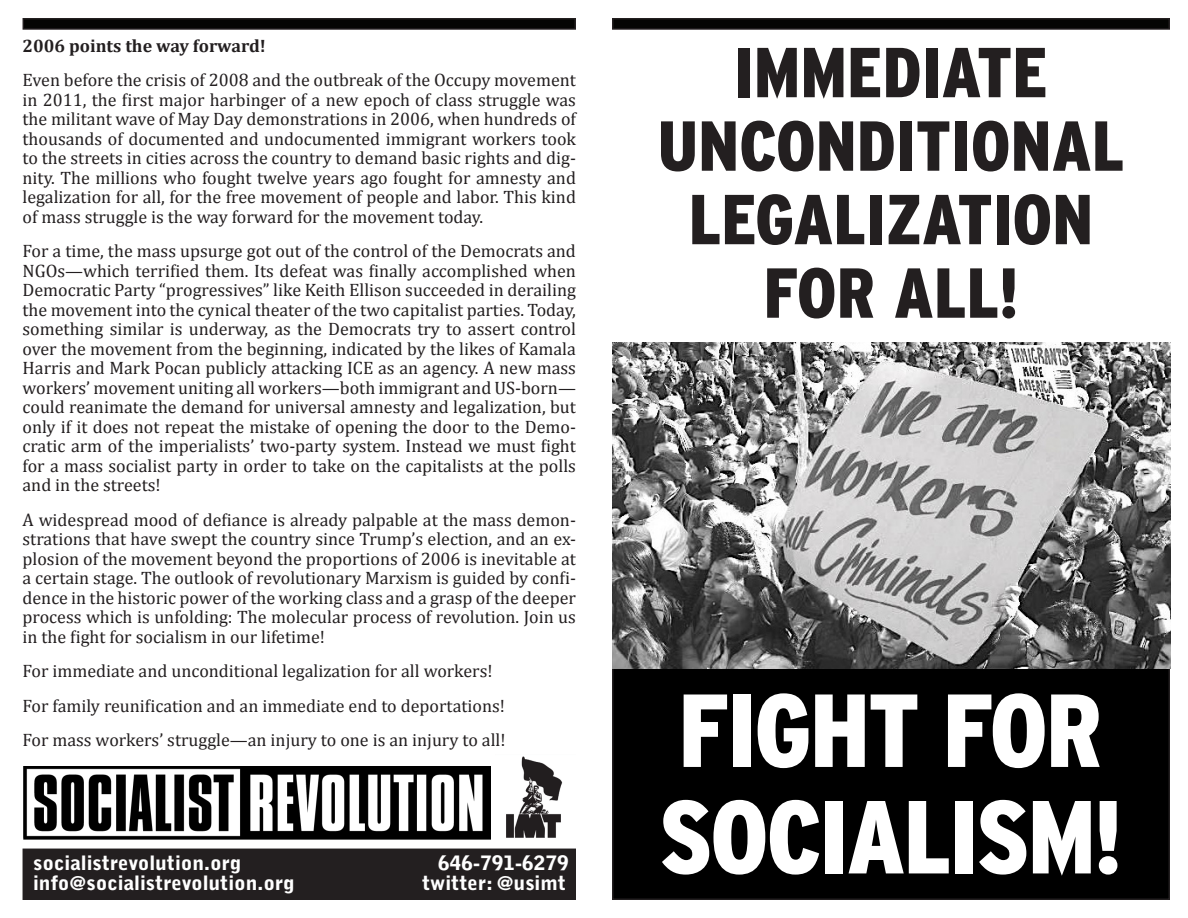
<style>
.page{position:relative;width:1188px;height:918px;background:#fff}
.page>*{position:absolute;margin:0;border:0;box-sizing:border-box;transform-origin:0 0}
.t1{font:900 condensed 103.5px "Interstate";letter-spacing:-.02em;color:#fff}
.t2{font:900 condensed 70.5px/73.5px "Interstate";color:#231f20;text-align:center}
.t3{font:900 19.8px "Bell Gothic Std";color:#fff;scale:1.06 1}
.t4{font:18px/19.5px "Cambria";color:#231f20;text-align:justify}
.t5{font:700 18px "Cambria";color:#231f20}
</style>
<div class="page">
<div style="left:613px;top:19px;width:556px;height:10px;background:#040503"></div>
<div style="left:612px;top:18px;width:558px;height:12px;border:2px solid #231f20"></div>
<div style="left:23px;top:19px;width:552px;height:10px;background:#040503"></div>
<div style="left:23px;top:18px;width:553px;height:12px;border:2px solid #231f20"></div>
<div style="left:613px;top:654px;width:556px;height:245px;background:#000"></div>
<div style="left:612px;top:653px;width:558px;height:247px;border:2px solid #231f20"></div>
<div style="left:26px;top:852px;width:547px;height:45px;background:#231f20"></div>
<div style="left:23px;top:849px;width:553px;height:51px;border:6px solid #231f20"></div>
<img style="left:506px;top:756px;width:57px;height:82px">
<img style="left:23px;top:766px;width:467px;height:73px">
<img style="left:612px;top:343px;width:558px;height:325px">
<p class="t5" style="left:23px;top:35px;width:245px">2006 points the way forward!</p>
<p class="t4" style="left:23px;top:70px;width:555px">Even before the crisis of 2008 and the outbreak of the Occupy movement in 2011, the first major harbinger of a new epoch of class struggle was the militant wave of May Day demonstrations in 2006, when hundreds of thousands of documented and undocumented immigrant workers took to the streets in cities across the country to demand basic rights and dig&shy;nity. The millions who fought twelve years ago fought for amnesty and legalization for all, for the free movement of people and labor. This kind of mass struggle is the way forward for the movement today.</p>
<p class="t4" style="left:23px;top:241px;width:555px">For a time, the mass upsurge got out of the control of the Democrats and NGOs—which terrified them. Its defeat was finally accomplished when Democratic Party “progressives” like Keith Ellison succeeded in derailing the movement into the cynical theater of the two capitalist parties. Today, something similar is underway, as the Democrats try to assert control over the movement from the beginning, indicated by the likes of Kamala Harris and Mark Pocan publicly attacking ICE as an agency. A new mass workers’ movement uniting all workers—both immigrant and US-born— could reanimate the demand for universal amnesty and legalization, but only if it does not repeat the mistake of opening the door to the Demo&shy;cratic arm of the imperialists’ two-party system. Instead we must fight for a mass socialist party in order to take on the capitalists at the polls and in the streets!</p>
<p class="t4" style="left:23px;top:510px;width:555px">A widespread mood of defiance is already palpable at the mass demon&shy;strations that have swept the country since Trump’s election, and an ex&shy;plosion of the movement beyond the proportions of 2006 is inevitable at a certain stage. The outlook of revolutionary Marxism is guided by confi&shy;dence in the historic power of the working class and a grasp of the deeper process which is unfolding: The molecular process of revolution. Join us in the fight for socialism in our lifetime!</p>
<p class="t4" style="left:23px;top:661px;width:472px">For immediate and unconditional legalization for all workers!</p>
<p class="t4" style="left:23px;top:696px;width:484px">For family reunification and an immediate end to deportations!</p>
<p class="t4" style="left:23px;top:730px;width:485px">For mass workers’ struggle—an injury to one is an injury to all!</p>
<p class="t3" style="left:33px;top:852px;width:198px">socialistrevolution.org</p>
<p class="t3" style="left:438px;top:852px;width:125px">646-791-6279</p>
<p class="t3" style="left:33px;top:871px;width:249px">info@socialistrevolution.org</p>
<p class="t3" style="left:422px;top:871px;width:137px">twitter: @usimt</p>
<p class="t2" style="left:734px;top:35px;width:315px">IMMEDIATE</p>
<p class="t2" style="left:658px;top:109px;width:468px">UNCONDITIONAL<br>LEGALIZATION</p>
<p class="t2" style="left:764px;top:256px;width:256px">FOR ALL!</p>
<p class="t1" style="left:678px;top:673px;width:426px">FIGHT FOR</p>
<p class="t1" style="left:659px;top:780px;width:465px">SOCIALISM!</p>
</div>
